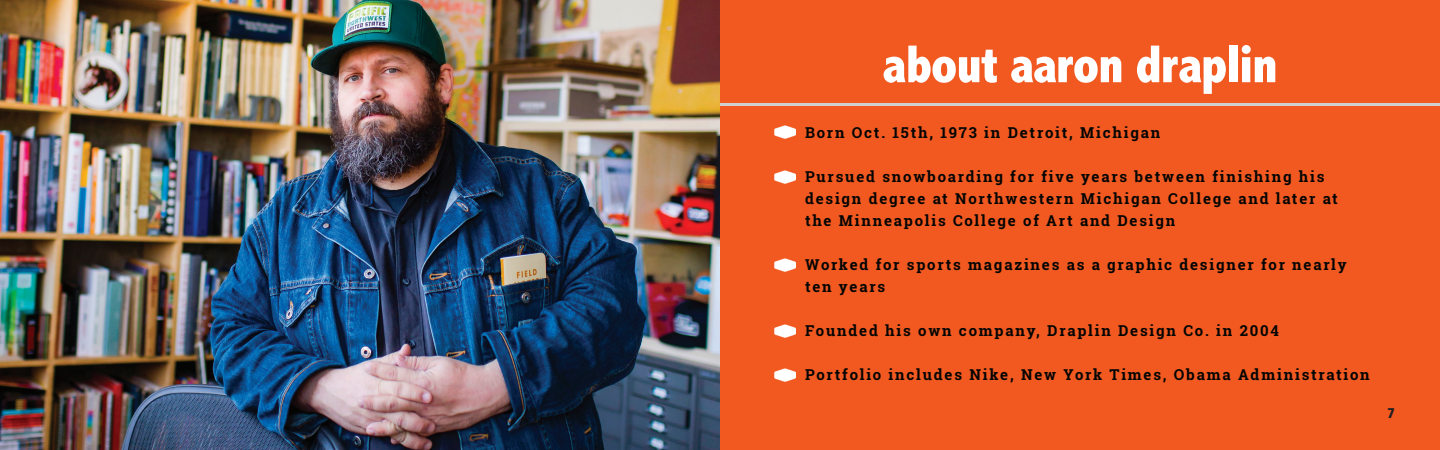
<style>
.page{position:relative;width:1440px;height:450px;background:#fff}
.page>*{position:absolute;margin:0;border:0;box-sizing:border-box;transform-origin:0 0}
.t1{font:800 condensed 53.75px "Abadi";letter-spacing:-.02em;color:#fff}
.t2{font:700 15px/22px "Roboto Slab";letter-spacing:.12em;color:#040503}
.t3{font:800 condensed 15px "Abadi";color:#231f20}
</style>
<div class="page">
<div style="left:720px;top:0;width:720px;height:450px;background:#f15921"></div>
<img style="left:0;top:0;width:720px;height:450px">
<hr style="left:720px;top:104px;width:720px;height:2px;background:#cfd1d0">
<img style="left:775px;top:126px;width:21px;height:13px">
<img style="left:775px;top:171px;width:21px;height:13px">
<img style="left:775px;top:258px;width:21px;height:13px">
<img style="left:775px;top:324px;width:21px;height:13px">
<img style="left:775px;top:368px;width:21px;height:13px">
<h1 class="t1" style="left:882px;top:33px;width:397px">about aaron draplin</h1>
<p class="t2" style="left:805px;top:122px;width:357px">Born Oct. 15th, 1973 in Detroit, Michigan</p>
<p class="t2" style="left:805px;top:166px;width:534px">Pursued snowboarding for five years between finishing his design degree at Northwestern Michigan College and later at the Minneapolis College of Art and Design</p>
<p class="t2" style="left:805px;top:254px;width:543px">Worked for sports magazines as a graphic designer for nearly ten years</p>
<p class="t2" style="left:805px;top:320px;width:475px">Founded his own company, Draplin Design Co. in 2004</p>
<p class="t2" style="left:805px;top:364px;width:566px">Portfolio includes Nike, New York Times, Obama Administration</p>
<p class="t3" style="left:1387px;top:404px;width:9px">7</p>
</div>
